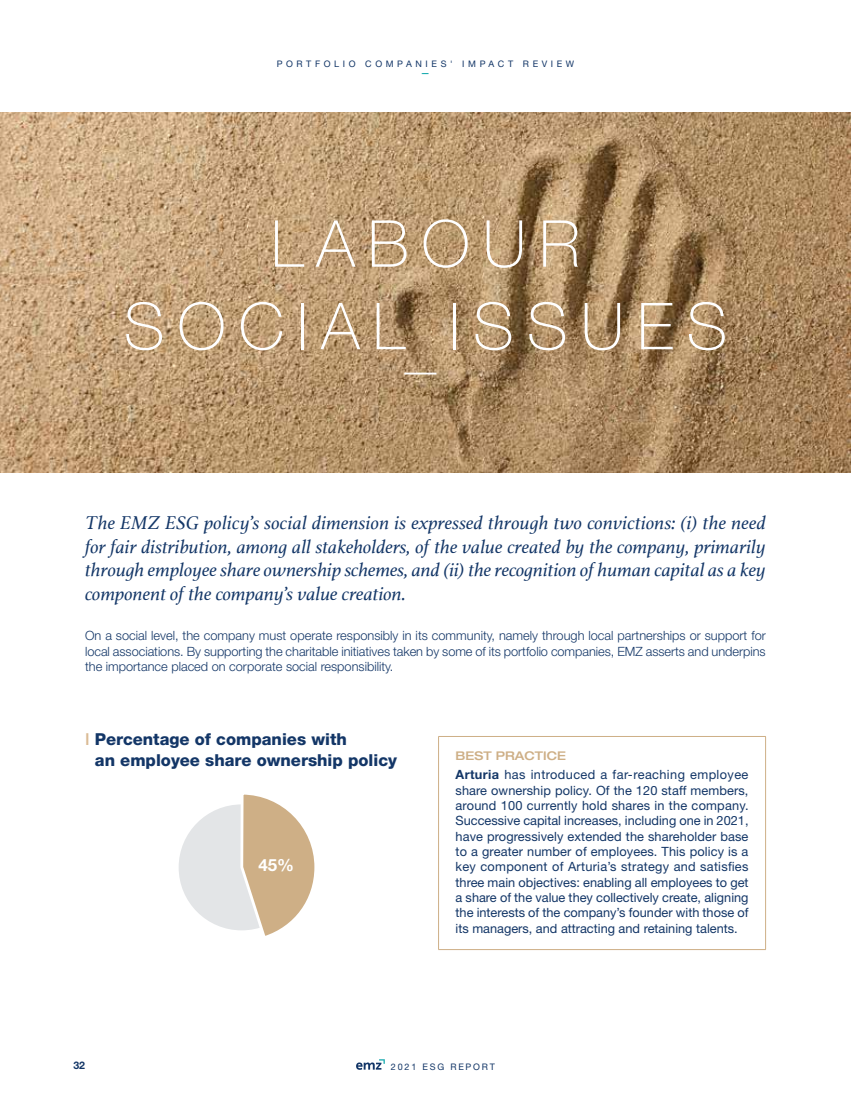
<style>
.page{position:relative;width:851px;height:1106px;background:#fff}
.page>*{position:absolute;margin:0;border:0;box-sizing:border-box;transform-origin:0 0}
.t1{font:100 64.8px/82.5px "Helvetica Neue LT Std";letter-spacing:.2em;color:#fff;text-align:center}
.t2{font:italic 19.5px/23.4px "Athelas";color:#133667;text-align:justify}
.t3{font:700 16.8px "Helvetica Neue LT Std";color:#fff}
.t4{font:800 16.5px/21px "Helvetica Neue LT Std";color:#133667}
.t5{font:12.75px/15.3px "Helvetica Neue LT Std";color:#133667;text-align:justify}
.t6{font:300 12.75px/15.3px "Helvetica Neue LT Std";color:#133667;text-align:justify}
.t7{font:500 expanded 12px "Helvetica Neue LT Std";color:#ceaf86}
.t8{font:700 10.5px "Helvetica Neue LT Std";color:#133667}
.t9{font:9px "Helvetica Neue LT Std";letter-spacing:.4em;color:#133667}
.t10{font:9px "Helvetica Neue LT Std";letter-spacing:.2em;color:#133667}
.t11{font:700 9px "Helvetica Neue LT Std";color:#1fadb1}
.s1{font-weight:500;color:#dbbb95}
.s2{font-weight:700}
</style>
<div class="page">
<img style="left:0;top:113px;width:850px;height:359px">
<hr style="left:404px;top:372px;width:32px;height:2px;background:#fff">
<div style="left:179px;top:804px;width:125px;height:126px;background:#e3e5e7;border-radius:50%"></div>
<svg style="left:238px;top:794px;width:77px;height:142px"></svg>
<hr style="left:438px;top:736px;width:327px;height:1px;background:#ceaf86">
<hr style="left:438px;top:736px;width:1px;height:213px;background:#ceaf86">
<hr style="left:765px;top:736px;width:1px;height:213px;background:#ceaf86">
<hr style="left:438px;top:949px;width:327px;height:1px;background:#ceaf86">
<svg style="left:356px;top:1059px;width:29px;height:10px"></svg>
<p class="t9" style="left:277px;top:59px;width:299px">PORTFOLIO COMPANIES' IMPACT REVIEW</p>
<p class="t11" style="left:421px;top:68px;width:10px">—</p>
<h1 class="t1" style="left:124px;top:202px;width:605px">LABOUR<br>SOCIAL ISSUES</h1>
<p class="t2" style="left:85px;top:511px;width:682px">The EMZ ESG policy’s social dimension is expressed through two convictions: (i) the need for fair distribution, among all stakeholders, of the value created by the company, primarily through employee share ownership schemes, and (ii) the recognition of human capital as a key component of the company’s value creation.</p>
<p class="t6" style="left:85px;top:628px;width:682px">On a social level, the company must operate responsibly in its community, namely through local partnerships or support for local associations. By supporting the charitable initiatives taken by some of its portfolio companies, EMZ asserts and underpins the importance placed on corporate social responsibility.</p>
<p class="t4" style="left:95px;top:728px;width:303px;text-indent:-10px"><span class="s1">I</span> Percentage of companies with<br>an employee share ownership policy</p>
<h3 class="t3" style="left:258px;top:855px;width:37px">45%</h3>
<p class="t7" style="left:455px;top:748px;width:112px">BEST PRACTICE</p>
<p class="t5" style="left:455px;top:767px;width:294px"><span class="s2">Arturia</span> has introduced a far-reaching employee share ownership policy. Of the 120 staff members, around 100 currently hold shares in the company.<br>Successive capital increases, including one in 2021, have progressively extended the shareholder base to a greater number of employees. This policy is a key component of Arturia’s strategy and satisfies three main objectives: enabling all employees to get a share of the value they collectively create, aligning the interests of the company’s founder with those of its managers, and attracting and retaining talents.</p>
<p class="t8" style="left:73px;top:1058px;width:13px">32</p>
<p class="t10" style="left:391px;top:1061px;width:105px">2021 ESG REPORT</p>
</div>
